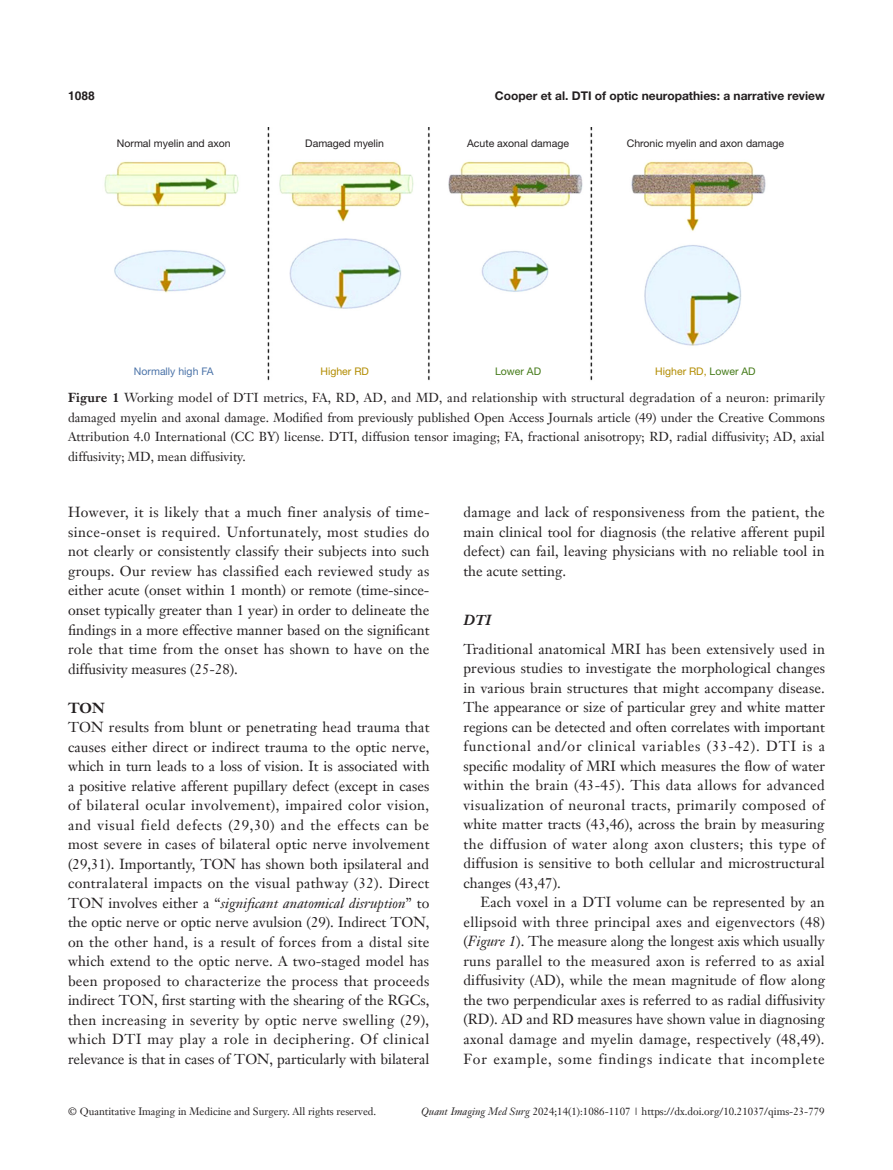
<style>
.page{position:relative;width:893px;height:1170px;background:#fff}
.page>*{position:absolute;margin:0;border:0;box-sizing:border-box;transform-origin:0 0}
.t1{font:14.25px/19.5px "Janson Text LT";letter-spacing:.005em;color:#231f20;text-align:justify}
.t2{font:700 14.25px "Janson Text LT";color:#231f20}
.t3{font:italic 700 14.25px "Janson Text LT";color:#231f20}
.t4{font:12.75px/19.5px "Janson Text LT";color:#231f20;text-align:justify}
.t5{font:700 12px "Helvetica Neue LT Pro";color:#231f20}
.t6{font:700 12px "Helvetica";color:#231f20}
.t7{font:10.5px "Janson Text LT";color:#231f20}
.t8{font:10.5px "Helvetica Neue LT Pro";color:#231f20}
.t9{font:10.5px "Helvetica Neue LT Pro";color:#b28c00}
.t10{font:10.5px "Helvetica Neue LT Pro";color:#4b73a8}
.t11{font:10.5px "Helvetica Neue LT Pro";color:#447a18}
.s1{color:#447a18}
.s2{font-weight:700}
.s3{font-style:italic}
</style>
<div class="page">
<img style="left:104px;top:128px;width:662px;height:253px">
<p class="t6" style="left:68px;top:88px;width:28px">1088</p>
<p class="t5" style="left:495px;top:88px;width:331px">Cooper et al. DTI of optic neuropathies: a narrative review</p>
<p class="t8" style="left:117px;top:137px;width:115px">Normal myelin and axon</p>
<p class="t8" style="left:305px;top:137px;width:80px">Damaged myelin</p>
<p class="t8" style="left:467px;top:137px;width:104px">Acute axonal damage</p>
<p class="t8" style="left:627px;top:137px;width:159px">Chronic myelin and axon damage</p>
<p class="t10" style="left:134px;top:364px;width:81px">Normally high FA</p>
<p class="t9" style="left:320px;top:364px;width:50px">Higher RD</p>
<p class="t11" style="left:495px;top:364px;width:48px">Lower AD</p>
<p class="t9" style="left:655px;top:364px;width:102px">Higher RD, <span class="s1">Lower AD</span></p>
<p class="t4" style="left:68px;top:388px;width:758px"><span class="s2">Figure 1</span> Working model of DTI metrics, FA, RD, AD, and MD, and relationship with structural degradation of a neuron: primarily damaged myelin and axonal damage. Modified from previously published Open Access Journals article (49) under the Creative Commons Attribution 4.0 International (CC BY) license. DTI, diffusion tensor imaging; FA, fractional anisotropy; RD, radial diffusivity; AD, axial diffusivity; MD, mean diffusivity.</p>
<p class="t1" style="left:68px;top:502px;width:363px">However, it is likely that a much finer analysis of time&shy;since-onset is required. Unfortunately, most studies do not clearly or consistently classify their subjects into such groups. Our review has classified each reviewed study as either acute (onset within 1 month) or remote (time-since&shy;onset typically greater than 1 year) in order to delineate the findings in a more effective manner based on the significant role that time from the onset has shown to have on the diffusivity measures (25-28).</p>
<p class="t2" style="left:68px;top:698px;width:38px">TON</p>
<p class="t1" style="left:68px;top:717px;width:363px">TON results from blunt or penetrating head trauma that causes either direct or indirect trauma to the optic nerve, which in turn leads to a loss of vision. It is associated with a positive relative afferent pupillary defect (except in cases of bilateral ocular involvement), impaired color vision, and visual field defects (29,30) and the effects can be most severe in cases of bilateral optic nerve involvement (29,31). Importantly, TON has shown both ipsilateral and contralateral impacts on the visual pathway (32). Direct TON involves either a “<span class="s3">significant anatomical disruption</span>” to the optic nerve or optic nerve avulsion (29). Indirect TON, on the other hand, is a result of forces from a distal site which extend to the optic nerve. A two-staged model has been proposed to characterize the process that proceeds indirect TON, first starting with the shearing of the RGCs, then increasing in severity by optic nerve swelling (29), which DTI may play a role in deciphering. Of clinical relevance is that in cases of TON, particularly with bilateral</p>
<p class="t1" style="left:463px;top:502px;width:363px">damage and lack of responsiveness from the patient, the main clinical tool for diagnosis (the relative afferent pupil defect) can fail, leaving physicians with no reliable tool in the acute setting.</p>
<p class="t3" style="left:463px;top:610px;width:29px">DTI</p>
<p class="t1" style="left:463px;top:639px;width:363px">Traditional anatomical MRI has been extensively used in previous studies to investigate the morphological changes in various brain structures that might accompany disease.<br>The appearance or size of particular grey and white matter regions can be detected and often correlates with important functional and/or clinical variables (33-42). DTI is a specific modality of MRI which measures the flow of water within the brain (43-45). This data allows for advanced visualization of neuronal tracts, primarily composed of white matter tracts (43,46), across the brain by measuring the diffusion of water along axon clusters; this type of diffusion is sensitive to both cellular and microstructural changes (43,47).</p>
<p class="t1" style="left:463px;top:892px;width:363px;text-indent:17px">Each voxel in a DTI volume can be represented by an ellipsoid with three principal axes and eigenvectors (48) (<span class="s3">Figure 1</span>). The measure along the longest axis which usually runs parallel to the measured axon is referred to as axial diffusivity (AD), while the mean magnitude of flow along the two perpendicular axes is referred to as radial diffusivity (RD). AD and RD measures have shown value in diagnosing axonal damage and myelin damage, respectively (48,49).<br>For example, some findings indicate that incomplete</p>
<p class="t7" style="left:68px;top:1104px;width:310px">© Quantitative Imaging in Medicine and Surgery. All rights reserved.</p>
<p class="t7" style="left:421px;top:1104px;width:405px"><span class="s3">Quant Imaging Med Surg</span> 2024;14(1):1086-1107 | https://dx.doi.org/10.21037/qims-23-779</p>
</div>
